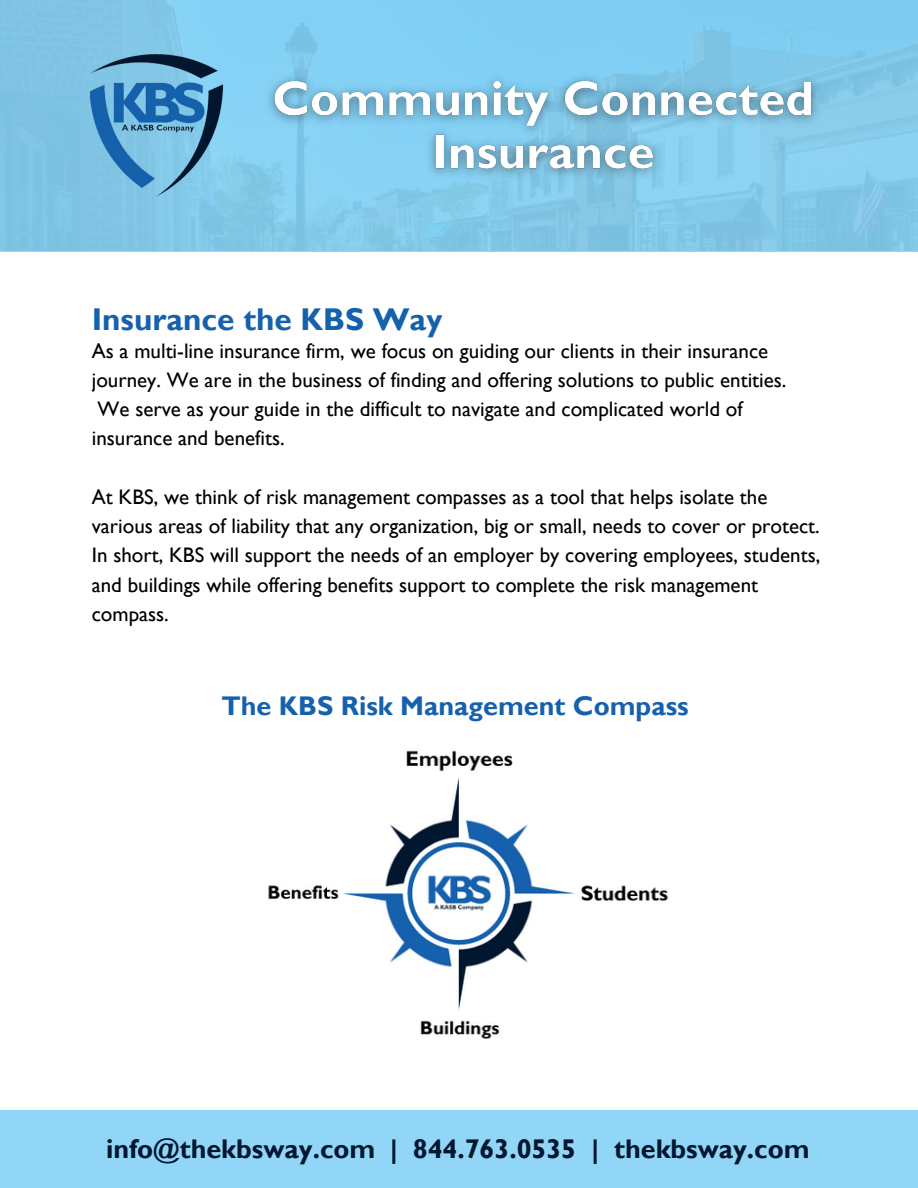
<style>
.page{position:relative;width:918px;height:1188px;background:#fff}
.page>*{position:absolute;margin:0;border:0;box-sizing:border-box;transform-origin:0 0}
.t1{font:700 31.5px "Gill Sans";color:#1661ad}
.t2{font:700 27px "Gill Sans";color:#01172f}
.t3{font:700 27px "Gill Sans";color:#1661ad}
.t4{font:21px/29.2px "Gill Sans";color:#000}
</style>
<div class="page">
<div style="left:0;top:0;width:918px;height:251px;background:linear-gradient(to right,#81c8e9,#81cbee)"></div>
<img style="left:68px;top:37px;width:180px;height:180px">
<div style="left:0;top:1110px;width:918px;height:78px;background:#91d6f6"></div>
<img style="left:268px;top:750px;width:401px;height:289px">
<img style="left:257px;top:57px;width:572px;height:142px">
<h1 class="t1" style="left:92px;top:301px;width:352px">Insurance the KBS Way</h1>
<p class="t4" style="left:92px;top:336px;width:696px">As a multi-line insurance firm, we focus on guiding our clients in their insurance journey. We are in the business of finding and offering solutions to public entities.<br>We serve as your guide in the difficult to navigate and complicated world of insurance and benefits.</p>
<p class="t4" style="left:92px;top:482px;width:730px">At KBS, we think of risk management compasses as a tool that helps isolate the various areas of liability that any organization, big or small, needs to cover or protect.<br>In short, KBS will support the needs of an employer by covering employees, students, and buildings while offering benefits support to complete the risk management compass.</p>
<p class="t3" style="left:221px;top:690px;width:469px">The KBS Risk Management Compass</p>
<p class="t2" style="left:106px;top:1132px;width:705px">info@thekbsway.com | 844.763.0535 | thekbsway.com</p>
</div>
